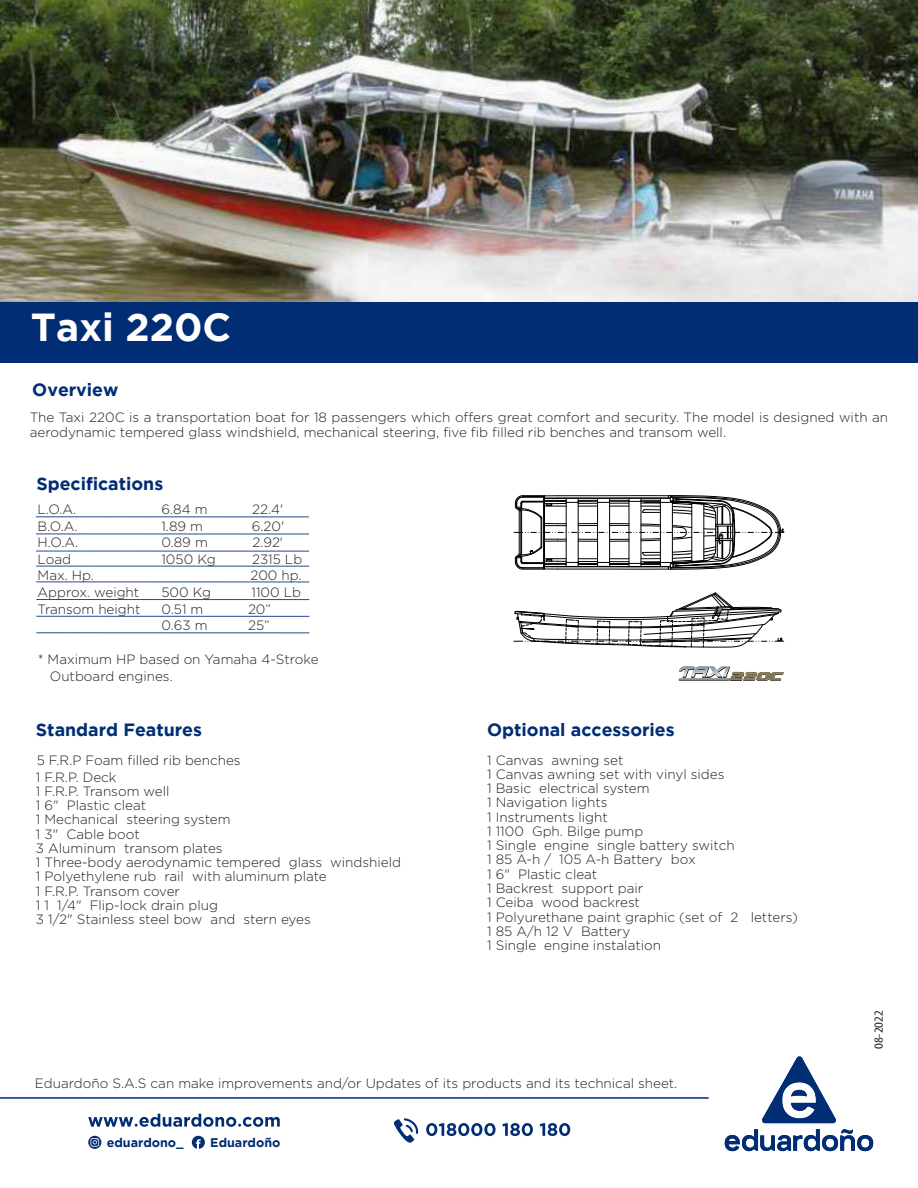
<style>
.page{position:relative;width:918px;height:1188px;background:#fff}
.page>*{position:absolute;margin:0;border:0;box-sizing:border-box;transform-origin:0 0}
.t1{font:700 39px "Gotham";color:#fff}
.t2{font:700 17.7px "Gotham";color:#002d74}
.t3{font:300 13.5px/14.2px "Gotham";color:#231f20}
.t4{font:700 12.6px "Gotham";color:#002d74}
.t5{font:condensed 12.45px "Myriad Pro";color:#272525;scale:1.2 1}
</style>
<div class="page">
<hr style="left:36px;top:517px;width:273px;height:1px;background:#264a8d">
<hr style="left:36px;top:534px;width:273px;height:1px;background:#264a8d">
<hr style="left:36px;top:551px;width:273px;height:1px;background:#264a8d">
<hr style="left:36px;top:566px;width:273px;height:1px;background:#264a8d">
<hr style="left:36px;top:582px;width:273px;height:1px;background:#264a8d">
<hr style="left:36px;top:599px;width:273px;height:1px;background:#264a8d">
<hr style="left:36px;top:616px;width:273px;height:1px;background:#264a8d">
<hr style="left:36px;top:633px;width:273px;height:1px;background:#264a8d">
<svg style="left:679px;top:666px;width:105px;height:15px"></svg>
<svg style="left:514px;top:495px;width:270px;height:75px"></svg>
<svg style="left:514px;top:592px;width:270px;height:56px"></svg>
<hr style="left:0;top:1097px;width:709px;height:2px;background:#002d74">
<svg style="left:426px;top:1123px;width:70px;height:13px"></svg>
<svg style="left:502px;top:1123px;width:31px;height:13px"></svg>
<svg style="left:540px;top:1123px;width:30px;height:13px"></svg>
<svg style="left:394px;top:1118px;width:24px;height:25px"></svg>
<svg style="left:88px;top:1114px;width:192px;height:13px"></svg>
<svg style="left:88px;top:1136px;width:13px;height:13px"></svg>
<svg style="left:192px;top:1136px;width:13px;height:13px"></svg>
<svg style="left:762px;top:1056px;width:74px;height:67px"></svg>
<svg style="left:725px;top:1129px;width:148px;height:22px"></svg>
<img style="left:1px;top:0;width:917px;height:303px">
<div style="left:0;top:303px;width:918px;height:60px;background:#002d74"></div>
<h1 class="t1" style="left:31px;top:305px;width:202px">Taxi 220C</h1>
<h2 class="t2" style="left:32px;top:380px;width:88px">Overview</h2>
<p class="t3" style="left:30px;top:409px;width:860px;line-height:15px">The Taxi 220C is a transportation boat for 18 passengers which offers great comfort and security. The model is designed with an aerodynamic tempered glass windshield, mechanical steering, five fib filled rib benches and transom well.</p>
<h2 class="t2" style="left:36px;top:474px;width:128px">Specifications</h2>
<p class="t3" style="left:38px;top:501px;width:104px;line-height:16.5px">L.O.A.<br>B.O.A.<br>H.O.A.<br>Load<br>Max. Hp.<br>Approx. weight<br>Transom height</p>
<p class="t3" style="left:50px;top:651px;width:270px;line-height:16.5px;text-indent:-12px">* Maximum HP based on Yamaha 4-Stroke<br>Outboard engines.</p>
<p class="t3" style="left:161px;top:502px;width:48px">6.84 m</p>
<p class="t3" style="left:252px;top:502px;width:33px">22.4'</p>
<p class="t3" style="left:161px;top:519px;width:43px">1.89 m</p>
<p class="t3" style="left:252px;top:519px;width:34px">6.20'</p>
<p class="t3" style="left:161px;top:535px;width:48px">0.89 m</p>
<p class="t3" style="left:252px;top:535px;width:32px">2.92'</p>
<p class="t3" style="left:161px;top:552px;width:56px">1050 Kg</p>
<p class="t3" style="left:250px;top:551px;width:53px;line-height:16.5px">2315 Lb<br>200 hp.</p>
<p class="t3" style="left:161px;top:585px;width:51px">500 Kg</p>
<p class="t3" style="left:252px;top:585px;width:51px">1100 Lb</p>
<p class="t3" style="left:161px;top:601px;width:43px">0.51 m</p>
<p class="t3" style="left:248px;top:601px;width:25px">20”</p>
<p class="t3" style="left:161px;top:618px;width:48px">0.63 m</p>
<p class="t3" style="left:248px;top:618px;width:23px">25”</p>
<h2 class="t2" style="left:36px;top:719px;width:168px">Standard Features</h2>
<h2 class="t2" style="left:487px;top:719px;width:189px">Optional accessories</h2>
<p class="t3" style="left:37px;top:753px;width:205px">5 F.R.P Foam filled rib benches</p>
<p class="t3" style="left:36px;top:784px;width:367px">1 F.R.P. Transom well<br>1 6" Plastic cleat<br>1 Mechanical steering system<br>1 3" Cable boot<br>3 Aluminum transom plates<br>1 Three-body aerodynamic tempered glass windshield<br>1 Polyethylene rub rail with aluminum plate<br>1 F.R.P. Transom cover<br>1 1 1/4" Flip-lock drain plug<br>3 1/2" Stainless steel bow and stern eyes</p>
<p class="t3" style="left:36px;top:770px;width:82px">1 F.R.P. Deck</p>
<p class="t3" style="left:487px;top:753px;width:312px">1 Canvas awning set<br>1 Canvas awning set with vinyl sides<br>1 Basic electrical system<br>1 Navigation lights<br>1 Instruments light<br>1 1100 Gph. Bilge pump<br>1 Single engine single battery switch<br>1 85 A-h / 105 A-h Battery box<br>1 6" Plastic cleat<br>1 Backrest support pair<br>1 Ceiba wood backrest<br>1 Polyurethane paint graphic (set of 2 letters)<br>1 85 A/h 12 V Battery<br>1 Single engine instalation</p>
<p class="t3" style="left:35px;top:1076px;width:644px">Eduardoño S.A.S can make improvements and/or Updates of its products and its technical sheet.</p>
<p class="t4" style="left:107px;top:1135px;width:79px">eduardono_</p>
<p class="t4" style="left:210px;top:1136px;width:72px">Eduardoño</p>
<p class="t5" style="left:871px;top:1049px;width:34px;rotate:-90deg">08-2022</p>
</div>
